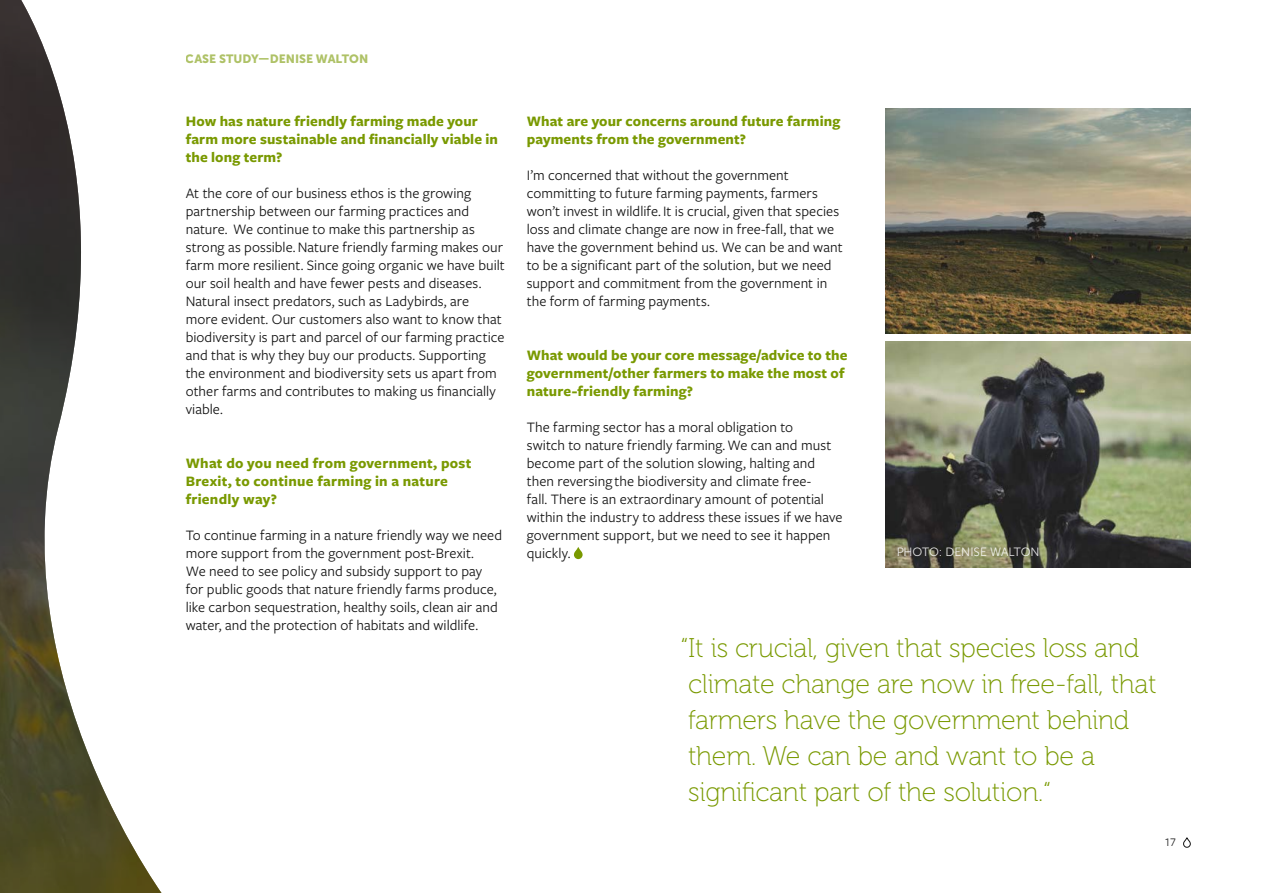
<style>
.page{position:relative;width:1263px;height:893px;background:#fff}
.page>*{position:absolute;margin:0;border:0;box-sizing:border-box;transform-origin:0 0}
.t1{font:27px/36px "Museo 100";letter-spacing:-.01em;color:#799900}
.t2{font:15px/18px "Freight Sans Pro";letter-spacing:.005em;color:#141414}
.t3{font:700 15px/18px "Freight Sans Pro";letter-spacing:.01em;color:#799900}
.t4{font:12px "Museo Sans 900";color:#799900}
.t5{font:12px "Museo Sans 300";color:#fff}
.t6{font:12px "Freight Sans Pro";color:#141414}
</style>
<div class="page">
<svg style="left:0;top:0;width:162px;height:893px"></svg>
<img style="left:885px;top:109px;width:306px;height:225px">
<img style="left:885px;top:341px;width:306px;height:226px">
<svg style="left:574px;top:547px;width:9px;height:12px"></svg>
<svg style="left:1183px;top:837px;width:8px;height:11px"></svg>
<p class="t4" style="left:186px;top:52px;width:184px">CASE STUDY—DENISE WALTON</p>
<p class="t3" style="left:186px;top:112px;width:314px">How has nature friendly farming made your farm more sustainable and financially viable in the long term?</p>
<p class="t2" style="left:186px;top:184px;width:321px">At the core of our business ethos is the growing partnership between our farming practices and nature. We continue to make this partnership as strong as possible. Nature friendly farming makes our farm more resilient. Since going organic we have built our soil health and have fewer pests and diseases.<br>Natural insect predators, such as Ladybirds, are more evident. Our customers also want to know that biodiversity is part and parcel of our farming practice and that is why they buy our products. Supporting the environment and biodiversity sets us apart from other farms and contributes to making us financially viable.</p>
<p class="t3" style="left:186px;top:454px;width:287px">What do you need from government, post<br>Brexit, to continue farming in a nature friendly way?</p>
<p class="t2" style="left:186px;top:526px;width:318px">To continue farming in a nature friendly way we need more support from the government post-Brexit.<br>We need to see policy and subsidy support to pay for public goods that nature friendly farms produce, like carbon sequestration, healthy soils, clean air and water, and the protection of habitats and wildlife.</p>
<p class="t3" style="left:527px;top:112px;width:315px">What are your concerns around future farming payments from the government?</p>
<p class="t2" style="left:527px;top:166px;width:317px">I’m concerned that without the government committing to future farming payments, farmers won’t invest in wildlife. It is crucial, given that species loss and climate change are now in free-fall, that we have the government behind us. We can be and want to be a significant part of the solution, but we need support and commitment from the government in the form of farming payments.</p>
<p class="t3" style="left:527px;top:346px;width:322px">What would be your core message/advice to the government/other farmers to make the most of nature-friendly farming?</p>
<p class="t2" style="left:527px;top:418px;width:317px">The farming sector has a moral obligation to<br>switch to nature friendly farming. We can and must become part of the solution slowing, halting and then reversing the biodiversity and climate free-<br>fall. There is an extraordinary amount of potential within the industry to address these issues if we have government support, but we need to see it happen quickly.</p>
<p class="t5" style="left:896px;top:546px;width:145px">PHOTO: DENISE WALTON</p>
<h1 class="t1" style="left:680px;top:630px;width:478px">“It is crucial, given that species loss and climate change are now in free-fall, that farmers have the government behind them. We can be and want to be a significant part of the solution.“</h1>
<p class="t6" style="left:1164px;top:834px;width:13px">17</p>
</div>
